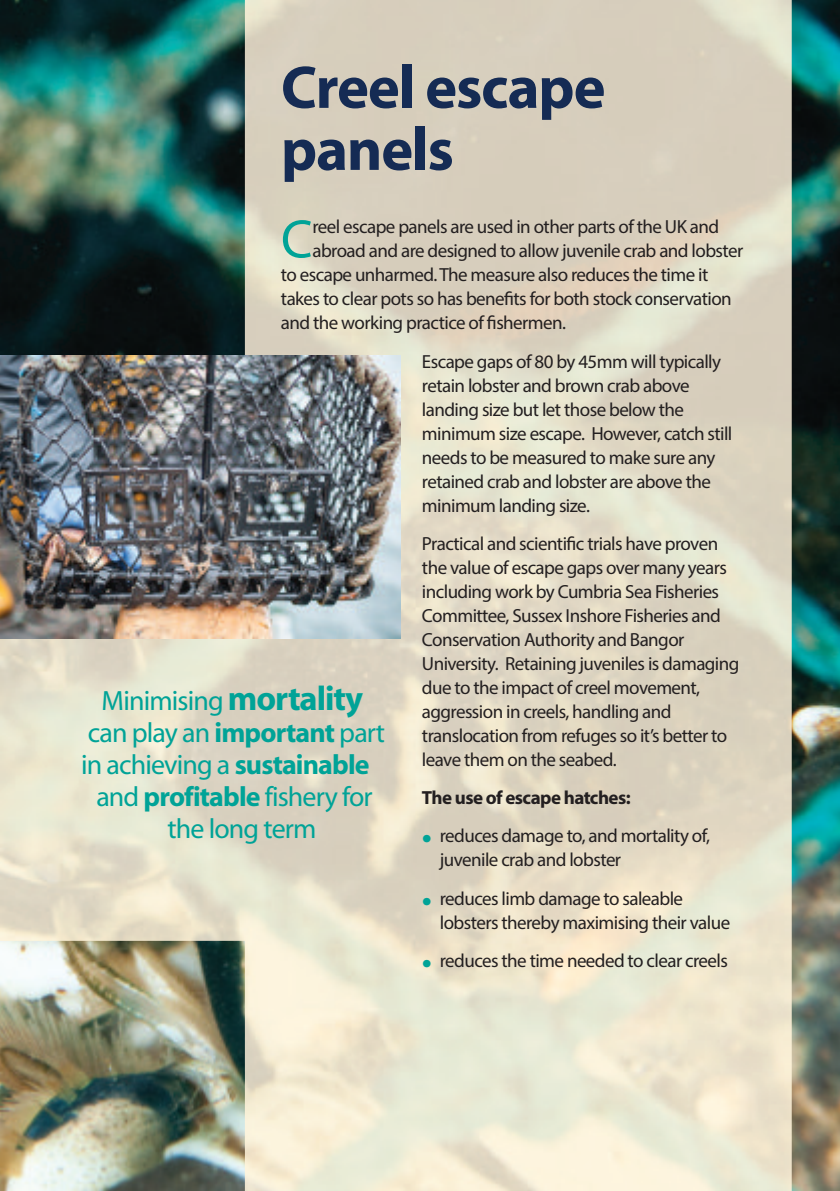
<style>
.page{position:relative;width:840px;height:1191px;background:#fff}
.page>*{position:absolute;margin:0;border:0;box-sizing:border-box;transform-origin:0 0}
.t1{font:700 60.6px/62px "Myriad Pro";letter-spacing:-.02em;color:#152b54}
.t2{font:54.6px "Myriad Pro";color:#00a397}
.t3{font:28px "Myriad";letter-spacing:-.03em;color:#00a397}
.t4{font:19px/24px "Myriad Pro";letter-spacing:-.03em;color:#231f20}
.t5{font:700 19px "Myriad Pro";letter-spacing:-.03em;color:#231f20}
.s1{font-size:36px;color:#00a397}
.s2{font-weight:700;font-size:34.4px}
.s3{font-weight:700}
</style>
<div class="page">
<img style="left:791px;top:0;width:48px;height:1191px">
<img style="left:0;top:0;width:791px;height:1191px">
<img style="left:0;top:356px;width:400px;height:282px">
<h1 class="t1" style="left:281px;top:61px;width:326px">Creel escape panels</h1>
<h2 class="t2" style="left:281px;top:219px;width:33px">C</h2>
<p class="t4" style="left:312px;top:217px;width:408px">reel escape panels are used in other parts of the UK and</p>
<p class="t4" style="left:312px;top:241px;width:432px">abroad and are designed to allow juvenile crab and lobster</p>
<p class="t4" style="left:281px;top:265px;width:428px">to escape unharmed.The measure also reduces the time it</p>
<p class="t4" style="left:281px;top:289px;width:452px">takes to clear pots so has benefits for both stock conservation</p>
<p class="t4" style="left:281px;top:313px;width:286px">and the working practice of fishermen.</p>
<p class="t4" style="left:422px;top:351px;width:312px">Escape gaps of 80 by 45mm will typically retain lobster and brown crab above landing size but let those below the minimum size escape. However, catch still needs to be measured to make sure any retained crab and lobster are above the minimum landing size.</p>
<p class="t4" style="left:422px;top:533px;width:319px">Practical and scientific trials have proven the value of escape gaps over many years including work by Cumbria Sea Fisheries Committee, Sussex Inshore Fisheries and Conservation Authority and Bangor University. Retaining juveniles is damaging due to the impact of creel movement, aggression in creels, handling and translocation from refuges so it’s better to leave them on the seabed.</p>
<p class="t5" style="left:422px;top:790px;width:210px">The use of escape hatches:</p>
<p class="t4" style="left:439px;top:825px;width:271px;text-indent:-18px"><span class="s1">•</span> reduces damage to, and mortality of, juvenile crab and lobster</p>
<p class="t4" style="left:439px;top:887px;width:292px;text-indent:-18px"><span class="s1">•</span> reduces limb damage to saleable lobsters thereby maximising their value</p>
<p class="t4" style="left:422px;top:950px;width:307px"><span class="s1">•</span> reduces the time needed to clear creels</p>
<h3 class="t3" style="left:101px;top:690px;width:263px">Minimising <span class="s2">mortality</span></h3>
<h3 class="t3" style="left:88px;top:722px;width:299px">can play an <span class="s3">important</span> part</h3>
<h3 class="t3" style="left:81px;top:754px;width:290px">in achieving a <span class="s3">sustainable</span></h3>
<h3 class="t3" style="left:96px;top:786px;width:278px">and <span class="s3">profitable</span> fishery for</h3>
<h3 class="t3" style="left:167px;top:818px;width:150px">the long term</h3>
</div>
